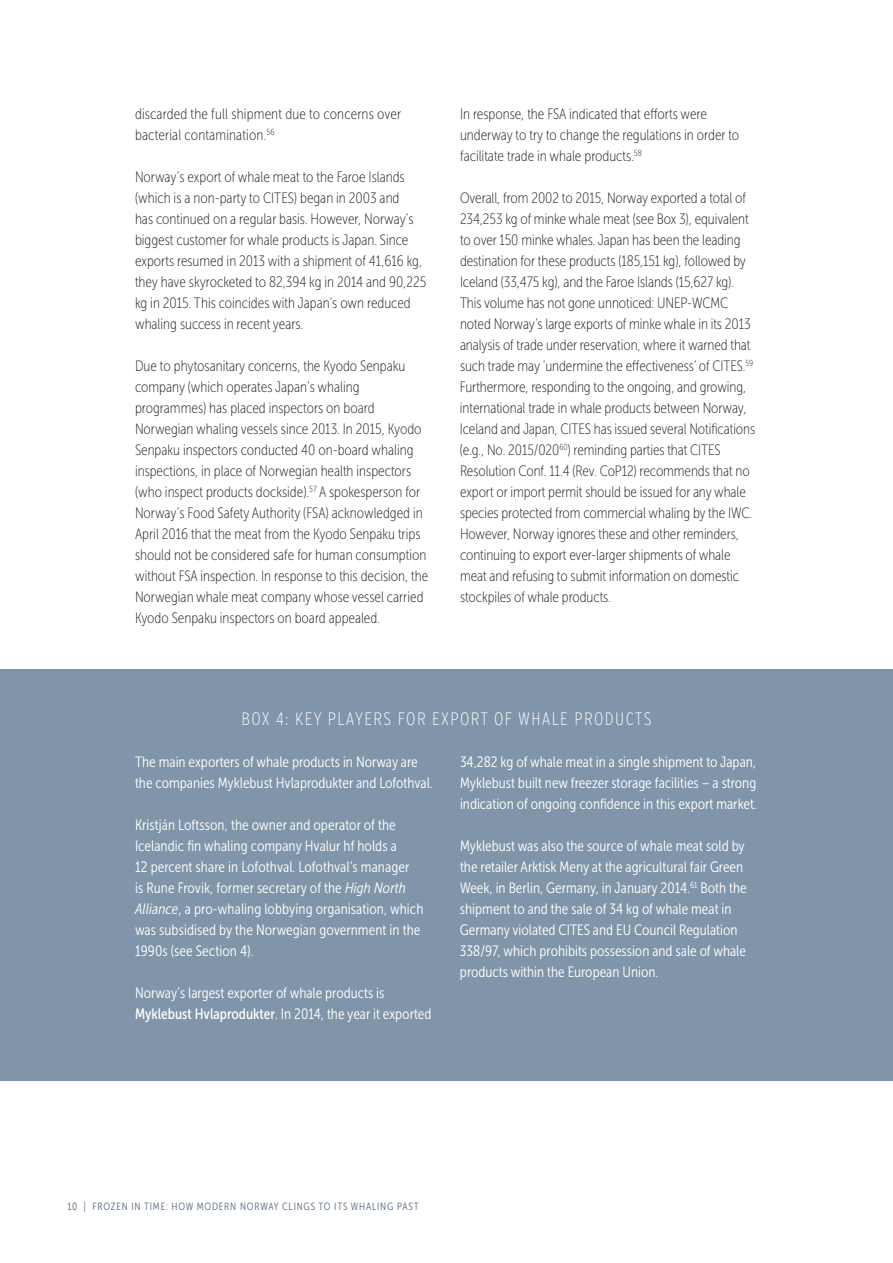
<style>
.page{position:relative;width:893px;height:1263px;background:#fff}
.page>*{position:absolute;margin:0;border:0;box-sizing:border-box;transform-origin:0 0}
.t1{font:200 18px "Verb Comp";letter-spacing:.075em;color:#fff}
.t2{font:15px/21px "Museo Sans Cond 100";letter-spacing:-.005em;color:#231f20}
.t3{font:15px/21px "Museo Sans Cond 300";color:#fff}
.t4{font:10.5px "Museo Sans Cond 300";letter-spacing:.075em;color:#566985}
.s1{font-style:italic}
.s2{font-family:"Museo Sans Cond 500"}
</style>
<div class="page">
<hr style="left:892px;top:0;width:1px;height:136px;background:#566985">
<div style="left:0;top:669px;width:893px;height:411px;background:#8095a9"></div>
<p class="t2" style="left:135px;top:104px;width:268px">discarded the full shipment due to concerns over bacterial contamination.<sup>56</sup></p>
<p class="t2" style="left:135px;top:167px;width:293px">Norway’s export of whale meat to the Faroe Islands (which is a non-party to CITES) began in 2003 and<br>has continued on a regular basis. However, Norway’s biggest customer for whale products is Japan. Since exports resumed in 2013 with a shipment of 41,616 kg, they have skyrocketed to 82,394 kg in 2014 and 90,225 kg in 2015. This coincides with Japan’s own reduced whaling success in recent years.</p>
<p class="t2" style="left:135px;top:356px;width:295px">Due to phytosanitary concerns, the Kyodo Senpaku company (which operates Japan’s whaling programmes) has placed inspectors on board Norwegian whaling vessels since 2013. In 2015, Kyodo Senpaku inspectors conducted 40 on-board whaling inspections, in place of Norwegian health inspectors (who inspect products dockside).<sup>57</sup> A spokesperson for Norway’s Food Safety Authority (FSA) acknowledged in April 2016 that the meat from the Kyodo Senpaku trips should not be considered safe for human consumption without FSA inspection. In response to this decision, the Norwegian whale meat company whose vessel carried Kyodo Senpaku inspectors on board appealed.</p>
<p class="t2" style="left:460px;top:104px;width:281px">In response, the FSA indicated that efforts were underway to try to change the regulations in order to facilitate trade in whale products.<sup>58</sup></p>
<p class="t2" style="left:460px;top:188px;width:297px">Overall, from 2002 to 2015, Norway exported a total of 234,253 kg of minke whale meat (see Box 3), equivalent to over 150 minke whales. Japan has been the leading destination for these products (185,151 kg), followed by Iceland (33,475 kg), and the Faroe Islands (15,627 kg).<br>This volume has not gone unnoticed: UNEP-WCMC noted Norway’s large exports of minke whale in its 2013 analysis of trade under reservation, where it warned that such trade may ‘undermine the effectiveness’ of CITES.<sup>59<br></sup>Furthermore, responding to the ongoing, and growing, international trade in whale products between Norway, Iceland and Japan, CITES has issued several Notifications (e.g., No. 2015/020<sup>60</sup>) reminding parties that CITES Resolution Conf. 11.4 (Rev. CoP12) recommends that no export or import permit should be issued for any whale species protected from commercial whaling by the IWC.<br>However, Norway ignores these and other reminders, continuing to export ever-larger shipments of whale meat and refusing to submit information on domestic stockpiles of whale products.</p>
<p class="t1" style="left:241px;top:708px;width:412px">BOX 4: KEY PLAYERS FOR EXPORT OF WHALE PRODUCTS</p>
<p class="t3" style="left:135px;top:751px;width:299px">The main exporters of whale products in Norway are the companies Myklebust Hvlaprodukter and Lofothval.</p>
<p class="t3" style="left:135px;top:814px;width:290px">Kristján Loftsson, the owner and operator of the Icelandic fin whaling company Hvalur hf holds a<br>12 percent share in Lofothval. Lofothval’s manager<br>is Rune Frovik, former secretary of the <span class="s1">High North Alliance</span>, a pro-whaling lobbying organisation, which was subsidised by the Norwegian government in the 1990s (see Section 4).</p>
<p class="t3" style="left:135px;top:982px;width:298px">Norway’s largest exporter of whale products is<br><span class="s2">Myklebust Hvlaprodukter</span>. In 2014, the year it exported</p>
<p class="t3" style="left:460px;top:751px;width:298px;text-align:justify">34,282 kg of whale meat in a single shipment to Japan, Myklebust built new freezer storage facilities – a strong indication of ongoing confidence in this export market.</p>
<p class="t3" style="left:460px;top:835px;width:288px">Myklebust was also the source of whale meat sold by the retailer Arktisk Meny at the agricultural fair Green Week, in Berlin, Germany, in January 2014.<sup>61</sup> Both the shipment to and the sale of 34 kg of whale meat in Germany violated CITES and EU Council Regulation 338/97, which prohibits possession and sale of whale products within the European Union.</p>
<p class="t4" style="left:68px;top:1200px;width:353px">10 | FROZEN IN TIME: HOW MODERN NORWAY CLINGS TO ITS WHALING PAST</p>
</div>
